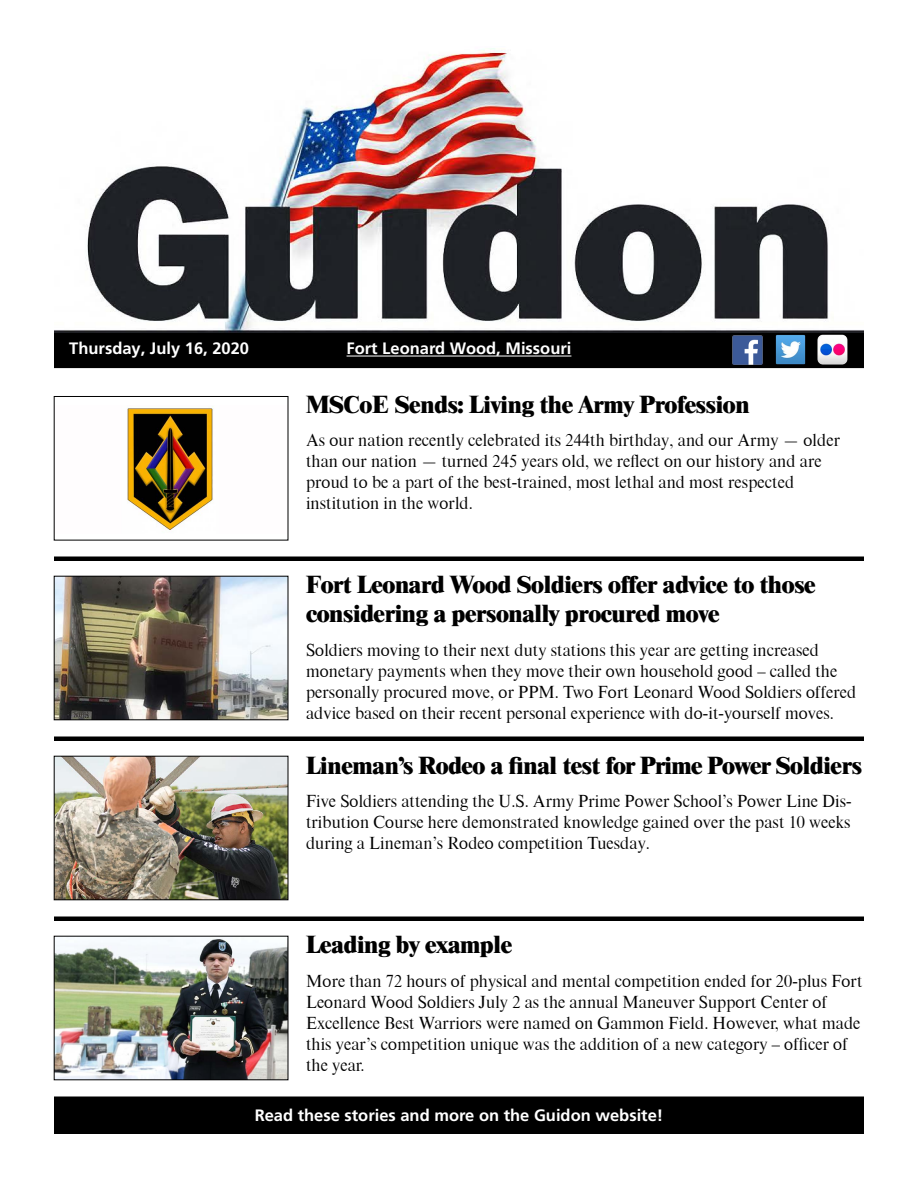
<style>
.page{position:relative;width:918px;height:1188px;background:#fff}
.page>*{position:absolute;margin:0;border:0;box-sizing:border-box;transform-origin:0 0}
.t1{font:800 24px/28.8px "Times Com";letter-spacing:-.015em;color:#000}
.t2{font:16.5px/21px "Times Eighteen Com";color:#000}
.t3{font:700 16.5px "Frutiger LT Pro";color:#fff}
</style>
<div class="page">
<div style="left:55px;top:331px;width:808px;height:36px;background:#000"></div>
<div style="left:54px;top:330px;width:810px;height:38px;border:2px solid #000"></div>
<img style="left:732px;top:335px;width:31px;height:31px">
<img style="left:54px;top:48px;width:810px;height:285px">
<img style="left:774px;top:334px;width:33px;height:32px">
<img style="left:817px;top:334px;width:32px;height:32px">
<div style="left:55px;top:1099px;width:808px;height:34px;background:#000"></div>
<div style="left:54px;top:1098px;width:810px;height:36px;border:2px solid #000"></div>
<hr style="left:347px;top:356px;width:224px;height:1px;background:#fff">
<img style="left:56px;top:758px;width:230px;height:140px">
<div style="left:54px;top:756px;width:234px;height:144px;border:1px solid #000"></div>
<div style="left:54px;top:556px;width:810px;height:5px;border:2px solid #000"></div>
<div style="left:54px;top:736px;width:810px;height:5px;border:2px solid #000"></div>
<div style="left:54px;top:916px;width:810px;height:5px;border:2px solid #000"></div>
<div style="left:54px;top:1096px;width:810px;height:5px;border:2px solid #000"></div>
<img style="left:56px;top:939px;width:230px;height:139px">
<div style="left:54px;top:936px;width:234px;height:144px;border:1px solid #000"></div>
<img style="left:56px;top:578px;width:230px;height:140px">
<div style="left:54px;top:576px;width:234px;height:144px;border:1px solid #000"></div>
<img style="left:127px;top:406px;width:87px;height:124px">
<div style="left:54px;top:396px;width:234px;height:144px;border:1px solid #000"></div>
<p class="t3" style="left:69px;top:339px;width:181px">Thursday, July 16, 2020</p>
<p class="t3" style="left:347px;top:339px;width:226px">Fort Leonard Wood, Missouri</p>
<h1 class="t1" style="left:306px;top:390px;width:445px">MSCoE Sends: Living the Army Profession</h1>
<p class="t2" style="left:306px;top:430px;width:536px">As our nation recently celebrated its 244th birthday, and our Army — older than our nation — turned 245 years old, we reflect on our history and are proud to be a part of the best-trained, most lethal and most respected institution in the world.</p>
<h1 class="t1" style="left:306px;top:570px;width:511px">Fort Leonard Wood Soldiers offer advice to those considering a personally procured move</h1>
<p class="t2" style="left:306px;top:640px;width:552px">Soldiers moving to their next duty stations this year are getting increased monetary payments when they move their own household good – called the personally procured move, or PPM. Two Fort Leonard Wood Soldiers offered advice based on their recent personal experience with do-it-yourself moves.</p>
<h1 class="t1" style="left:306px;top:751px;width:557px">Lineman’s Rodeo a final test for Prime Power Soldiers</h1>
<p class="t2" style="left:306px;top:791px;width:547px;text-align:justify">Five Soldiers attending the U.S. Army Prime Power School’s Power Line Dis&shy;tribution Course here demonstrated knowledge gained over the past 10 weeks during a Lineman’s Rodeo competition Tuesday.</p>
<h1 class="t1" style="left:306px;top:930px;width:208px">Leading by example</h1>
<p class="t2" style="left:306px;top:971px;width:558px">More than 72 hours of physical and mental competition ended for 20-plus Fort Leonard Wood Soldiers July 2 as the annual Maneuver Support Center of Excellence Best Warriors were named on Gammon Field. However, what made this year’s competition unique was the addition of a new category – officer of the year.</p>
<p class="t3" style="left:255px;top:1105px;width:410px">Read these stories and more on the Guidon website!</p>
</div>
